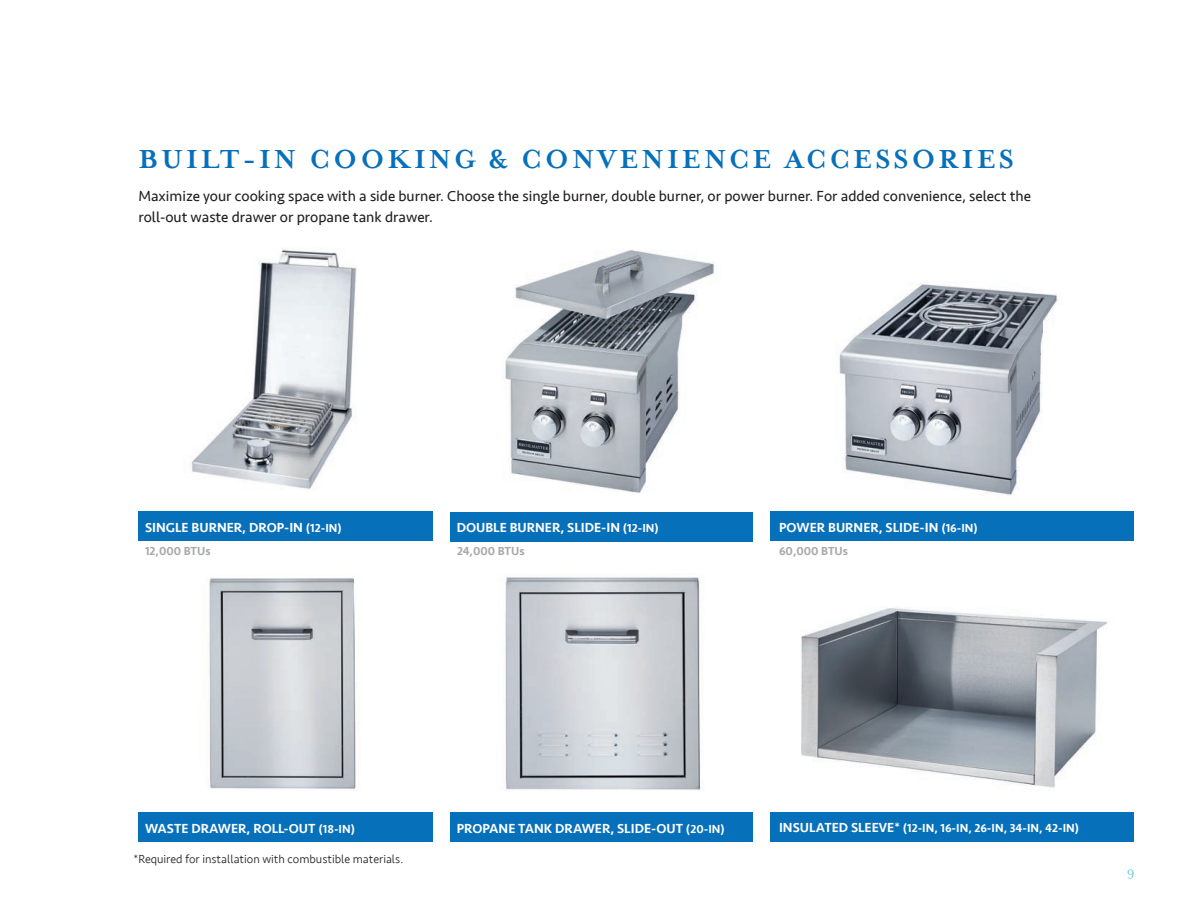
<style>
.page{position:relative;width:1188px;height:918px;background:#fff}
.page>*{position:absolute;margin:0;border:0;box-sizing:border-box;transform-origin:0 0}
.t1{font:700 30px "Mrs Eaves";letter-spacing:.1em;color:#0770ba}
.t2{font:15px/21px "Seravek";color:#231f20}
.t3{font:15px "Mrs Eaves Roman";color:#6cccda}
.t4{font:500 13.5px "Seravek";color:#fff}
.t5{font:300 12px "Seravek";color:#231f20}
.t6{font:500 12px "Seravek";color:#fff}
.t7{font:500 12px "Seravek";color:#a7a8aa}
.s1{font-size:12px}
.s2{font-size:13.5px}
</style>
<div class="page">
<img style="left:503px;top:250px;width:212px;height:243px">
<div style="left:450px;top:512px;width:302px;height:29px;background:#0770ba"></div>
<img style="left:191px;top:248px;width:166px;height:242px">
<div style="left:138px;top:512px;width:294px;height:29px;background:#0770ba"></div>
<img style="left:839px;top:283px;width:219px;height:213px">
<div style="left:771px;top:512px;width:363px;height:29px;background:#0770ba"></div>
<img style="left:505px;top:576px;width:198px;height:215px">
<div style="left:450px;top:812px;width:302px;height:29px;background:#0770ba"></div>
<img style="left:209px;top:578px;width:147px;height:212px">
<div style="left:138px;top:812px;width:294px;height:29px;background:#0770ba"></div>
<img style="left:801px;top:607px;width:306px;height:181px">
<div style="left:771px;top:812px;width:363px;height:29px;background:#0770ba"></div>
<p class="t1" style="left:138px;top:142px;width:877px">BUILT-IN COOKING &amp; CONVENIENCE ACCESSORIES</p>
<p class="t2" style="left:138px;top:185px;width:894px">Maximize your cooking space with a side burner. Choose the single burner, double burner, or power burner. For added convenience, select the roll-out waste drawer or propane tank drawer.</p>
<p class="t4" style="left:145px;top:519px;width:198px">SINGLE BURNER, DROP-IN <span class="s1">(12-IN)</span></p>
<p class="t4" style="left:457px;top:519px;width:204px">DOUBLE BURNER, SLIDE-IN <span class="s1">(12-IN)</span></p>
<p class="t4" style="left:779px;top:519px;width:200px">POWER BURNER, SLIDE-IN <span class="s1">(16-IN)</span></p>
<p class="t7" style="left:145px;top:544px;width:67px">12,000 BTUs</p>
<p class="t7" style="left:457px;top:544px;width:69px">24,000 BTUs</p>
<p class="t7" style="left:779px;top:544px;width:70px">60,000 BTUs</p>
<p class="t4" style="left:145px;top:820px;width:212px">WASTE DRAWER, ROLL-OUT <span class="s1">(18-IN)</span></p>
<p class="t4" style="left:457px;top:820px;width:270px">PROPANE TANK DRAWER, SLIDE-OUT <span class="s1">(20-IN)</span></p>
<p class="t6" style="left:779px;top:820px;width:302px"><span class="s2">INSULATED SLEEVE*</span> (12-IN, 16-IN, 26-IN, 34-IN, 42-IN)</p>
<p class="t5" style="left:134px;top:852px;width:271px">*Required for installation with combustible materials.</p>
<p class="t3" style="left:1127px;top:863px;width:9px">9</p>
</div>
